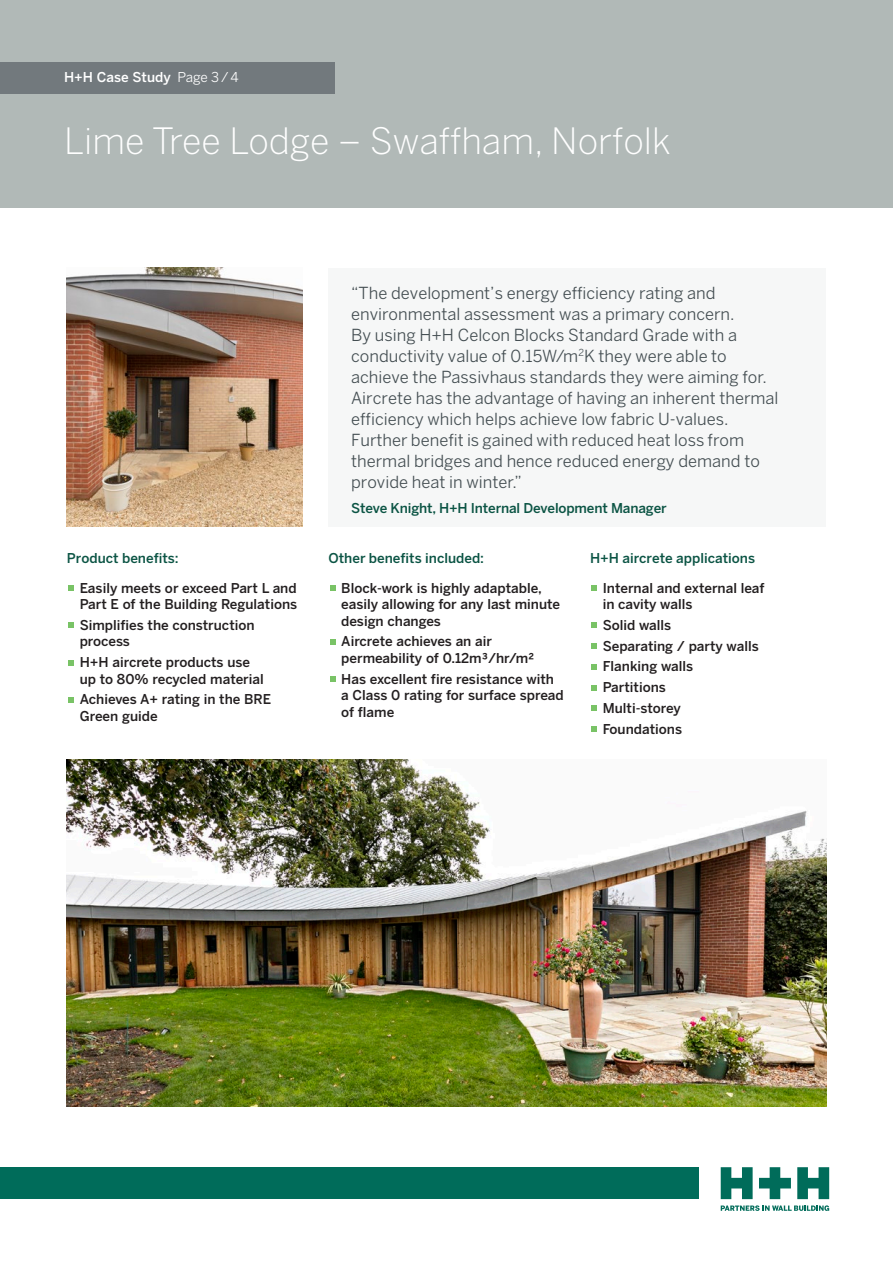
<style>
.page{position:relative;width:893px;height:1263px;background:#fff}
.page>*{position:absolute;margin:0;border:0;box-sizing:border-box;transform-origin:0 0}
.t1{font:300 36px "Benton Sans";color:#fff}
._4_body_text_8_11{font:16.5px/21px "Benton Sans";color:#444e52}
._6_NEW_Bullets{font:500 13.5px/16.5px "Benton Sans";color:#231f20}
._4_body_text_8_11-2{font:500 13.5px "Benton Sans";color:#0b5444}
.t2{font:500 13.5px "Benton Sans";color:#fff}
.s1{font-weight:400}
</style>
<div class="page">
<div style="left:0;top:0;width:893px;height:208px;background:#b1b9b7"></div>
<div style="left:0;top:63px;width:335px;height:31px;background:#72797d"></div>
<svg style="left:68px;top:586px;width:6px;height:5px"></svg>
<svg style="left:68px;top:623px;width:6px;height:5px"></svg>
<svg style="left:68px;top:660px;width:6px;height:5px"></svg>
<svg style="left:68px;top:697px;width:6px;height:5px"></svg>
<svg style="left:330px;top:586px;width:5px;height:5px"></svg>
<svg style="left:330px;top:639px;width:5px;height:5px"></svg>
<svg style="left:330px;top:677px;width:5px;height:5px"></svg>
<svg style="left:591px;top:586px;width:6px;height:5px"></svg>
<svg style="left:591px;top:623px;width:6px;height:5px"></svg>
<svg style="left:591px;top:644px;width:6px;height:5px"></svg>
<svg style="left:591px;top:664px;width:6px;height:5px"></svg>
<svg style="left:591px;top:685px;width:6px;height:5px"></svg>
<svg style="left:591px;top:706px;width:6px;height:5px"></svg>
<svg style="left:591px;top:727px;width:6px;height:5px"></svg>
<img style="left:67px;top:760px;width:759px;height:347px">
<img style="left:67px;top:268px;width:236px;height:259px">
<div style="left:328px;top:268px;width:498px;height:259px;background:#f6f7f7"></div>
<div style="left:0;top:1168px;width:699px;height:31px;background:#006c5a"></div>
<svg style="left:721px;top:1205px;width:108px;height:6px"></svg>
<svg style="left:721px;top:1167px;width:32px;height:32px"></svg>
<svg style="left:797px;top:1167px;width:32px;height:32px"></svg>
<svg style="left:759px;top:1167px;width:32px;height:32px"></svg>
<p class="t2" style="left:64px;top:69px;width:176px">H+H Case Study <span class="s1">Page 3 / 4</span></p>
<h1 class="t1" style="left:64px;top:120px;width:608px">Lime Tree Lodge – Swaffham, Norfolk</h1>
<p class="_4_body_text_8_11-2" style="left:67px;top:550px;width:113px">Product benefits:</p>
<p class="_6_NEW_Bullets" style="left:80px;top:579px;width:219px">Easily meets or exceed Part L and<br>Part E of the Building Regulations</p>
<p class="_6_NEW_Bullets" style="left:80px;top:617px;width:176px">Simplifies the construction process</p>
<p class="_6_NEW_Bullets" style="left:80px;top:654px;width:186px">H+H aircrete products use up to 80% recycled material</p>
<p class="_6_NEW_Bullets" style="left:80px;top:691px;width:193px">Achieves A+ rating in the BRE<br>Green guide</p>
<p class="_4_body_text_8_11" style="left:351px;top:282px;width:429px">“The development’s energy efficiency rating and environmental assessment was a primary concern.<br>By using H+H Celcon Blocks Standard Grade with a conductivity value of 0.15W/m<sup>2</sup>K they were able to achieve the Passivhaus standards they were aiming for.<br>Aircrete has the advantage of having an inherent thermal efficiency which helps achieve low fabric U-values.<br>Further benefit is gained with reduced heat loss from thermal bridges and hence reduced energy demand to provide heat in winter.”</p>
<p class="_4_body_text_8_11-2" style="left:351px;top:500px;width:317px">Steve Knight, H+H Internal Development Manager</p>
<p class="_4_body_text_8_11-2" style="left:328px;top:550px;width:157px">Other benefits included:</p>
<p class="_6_NEW_Bullets" style="left:341px;top:579px;width:220px">Block-work is highly adaptable, easily allowing for any last minute design changes</p>
<p class="_6_NEW_Bullets" style="left:341px;top:633px;width:195px">Aircrete achieves an air permeability of 0.12m³/hr/m²</p>
<p class="_6_NEW_Bullets" style="left:341px;top:670px;width:224px">Has excellent fire resistance with a Class 0 rating for surface spread of flame</p>
<p class="_4_body_text_8_11-2" style="left:590px;top:550px;width:167px">H+H aircrete applications</p>
<p class="_6_NEW_Bullets" style="left:603px;top:579px;width:163px">Internal and external leaf in cavity walls</p>
<p class="_6_NEW_Bullets" style="left:603px;top:617px;width:70px">Solid walls</p>
<p class="_6_NEW_Bullets" style="left:603px;top:637px;width:157px">Separating / party walls</p>
<p class="_6_NEW_Bullets" style="left:603px;top:658px;width:92px">Flanking walls</p>
<p class="_6_NEW_Bullets" style="left:603px;top:679px;width:65px">Partitions</p>
<p class="_6_NEW_Bullets" style="left:603px;top:700px;width:80px">Multi-storey</p>
<p class="_6_NEW_Bullets" style="left:603px;top:720px;width:81px">Foundations</p>
</div>
